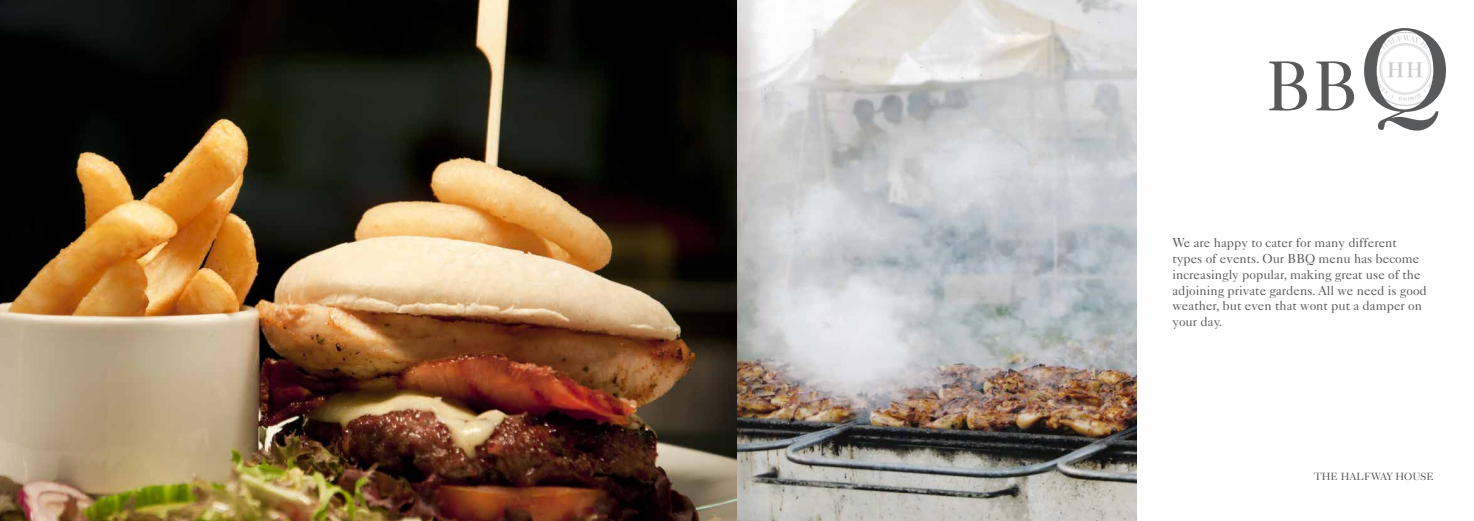
<style>
.page{position:relative;width:1474px;height:521px;background:#fff}
.page>*{position:absolute;margin:0;border:0;box-sizing:border-box;transform-origin:0 0}
.t1{font:70.52px "Caslon 540 LT Std";color:#58595b}
.t2{font:13.12px/15.8px "Caslon 540 LT Std";color:#58595b}
.t3{font:10.5px "Caslon 540 LT Std";color:#58595b}
.s1{font-size:117.6px}
</style>
<div class="page">
<img style="left:1368px;top:32px;width:75px;height:74px">
<img style="left:0;top:0;width:1136px;height:521px">
<h1 class="t1" style="left:1265px;top:43px;width:187px">BB<span class="s1">Q</span></h1>
<p class="t2" style="left:1172px;top:235px;width:256px">We are happy to cater for many different types of events. Our BBQ menu has become increasingly popular, making great use of the adjoining private gardens. All we need is good weather, but even that wont put a damper on your day.</p>
<p class="t3" style="left:1313px;top:470px;width:122px">THE HALFWAY HOUSE</p>
</div>
